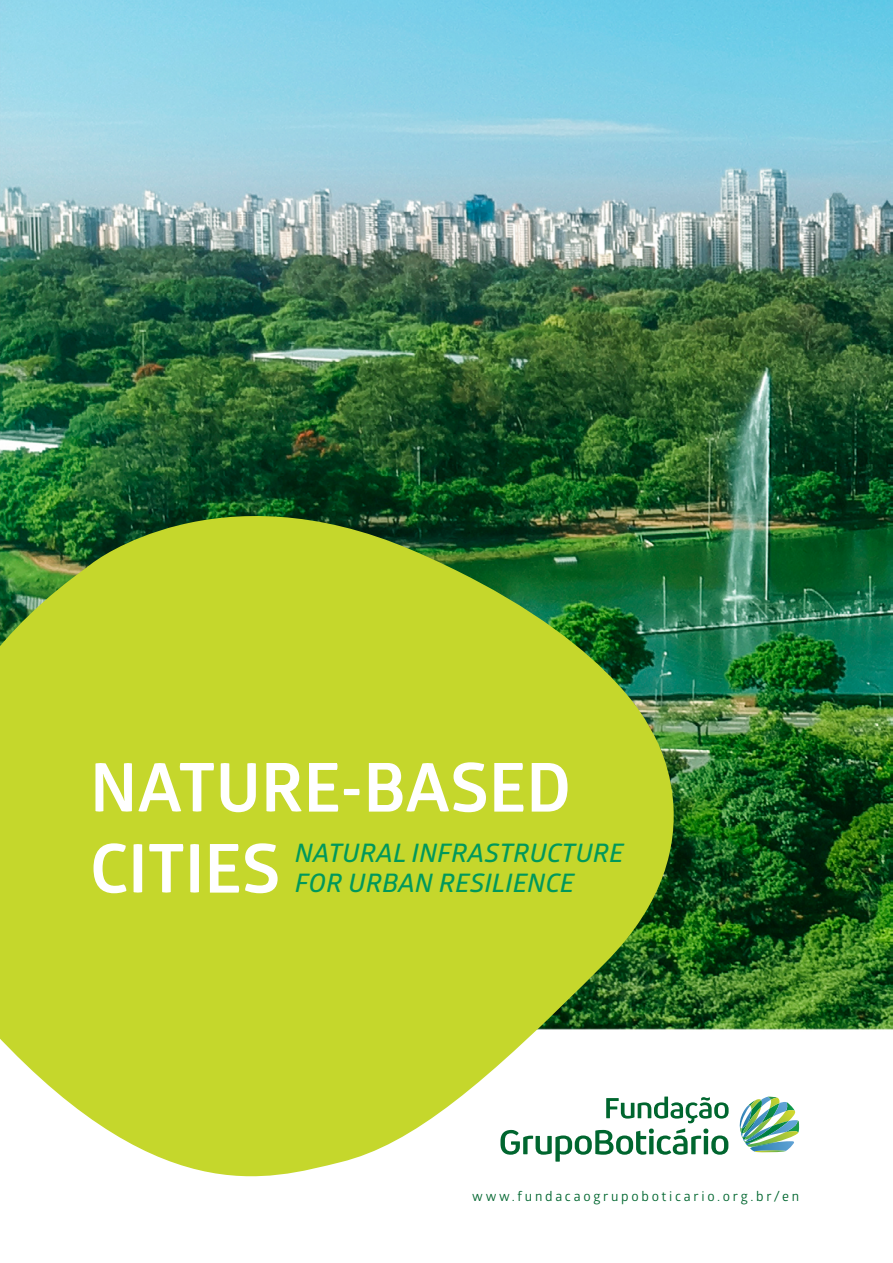
<style>
.page{position:relative;width:893px;height:1263px;background:#fff}
.page>*{position:absolute;margin:0;border:0;box-sizing:border-box;transform-origin:0 0}
.t1{font:700 67.5px/81px "Glober";color:#fff}
.t2{font:italic 600 25.5px/30px "Glober";letter-spacing:.01em;color:#00985b}
.t3{font:13.5px "Glober";letter-spacing:.2em;color:#00662f}
</style>
<div class="page">
<img style="left:0;top:0;width:892px;height:1129px">
<svg style="left:0;top:466px;width:726px;height:711px;background:#a3be3c"></svg>
<svg style="left:739px;top:1097px;width:60px;height:55px"></svg>
<svg style="left:500px;top:1096px;width:229px;height:66px"></svg>
<h1 class="t1" style="left:90px;top:746px;width:483px">NATURE-BASED<br>CITIES</h1>
<p class="t2" style="left:295px;top:837px;width:330px">NATURAL INFRASTRUCTURE<br>FOR URBAN RESILIENCE</p>
<p class="t3" style="left:472px;top:1187px;width:328px">www.fundacaogrupoboticario.org.br/en</p>
</div>
